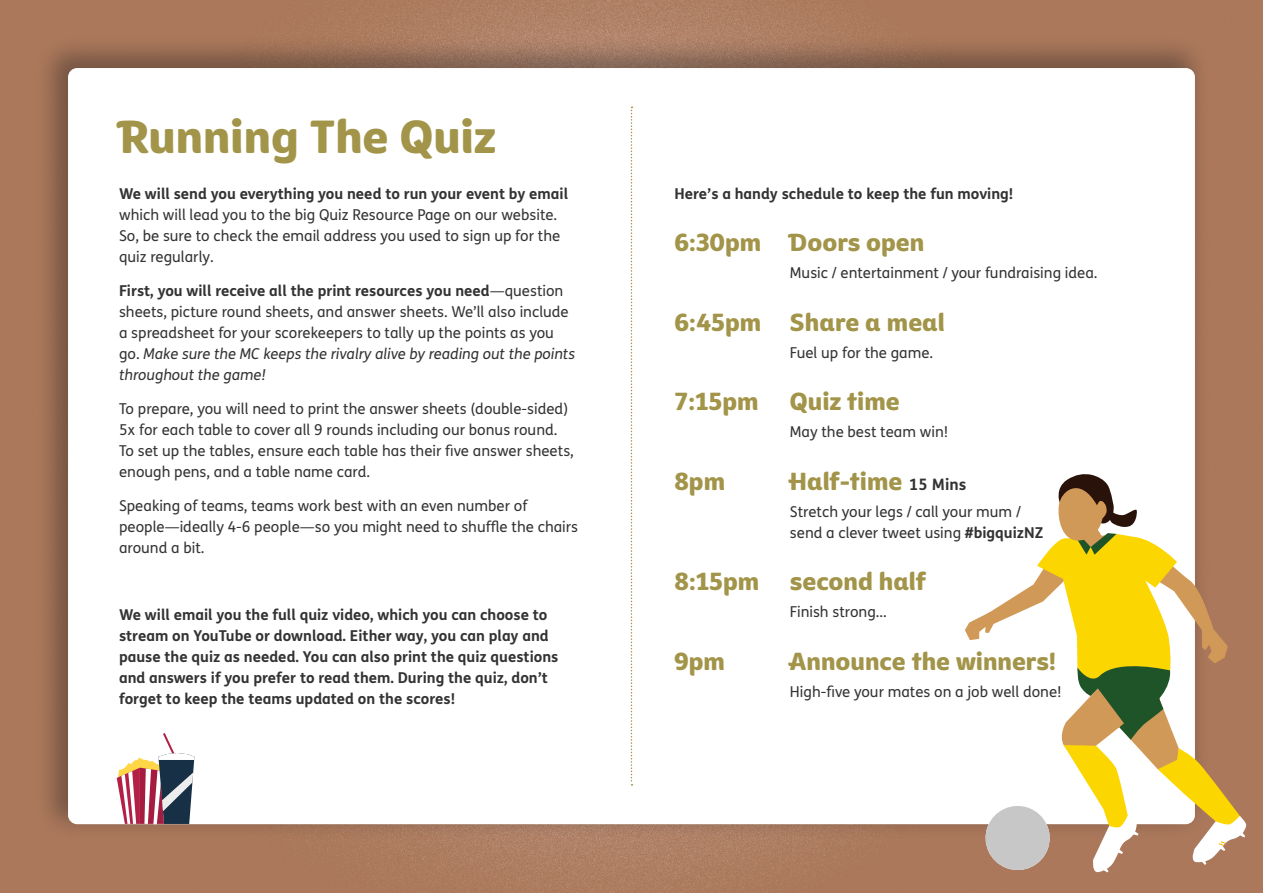
<style>
.page{position:relative;width:1263px;height:893px;background:#fff}
.page>*{position:absolute;margin:0;border:0;box-sizing:border-box;transform-origin:0 0}
.t1{font:45px "Tearfund Sans";color:#a29449}
.t2{font:24px "Tearfund Sans";color:#a29449}
.t3{font:15px/21px "FS Me";color:#333}
.t4{font:700 15px/21px "FS Me";color:#333}
.s1{font-weight:700}
.s2{font-style:italic}
.s3{font-family:"FS Me";font-weight:700;font-size:15.75px;color:#333}
</style>
<div class="page">
<img style="left:0;top:0;width:1263px;height:893px">
<div style="left:35px;top:35px;width:1176px;height:805px;background:#231f20;opacity:.4"></div>
<div style="left:68px;top:68px;width:1127px;height:756px;background:#fff;border-radius:9px"></div>
<svg style="left:631px;top:107px;width:1px;height:679px"></svg>
<svg style="left:965px;top:473px;width:282px;height:401px"></svg>
<svg style="left:117px;top:733px;width:77px;height:91px"></svg>
<h1 class="t1" style="left:119px;top:95px;width:378px">Running The Quiz</h1>
<p class="t4" style="left:119px;top:183px;width:451px">We will send you everything you need to run your event by email</p>
<p class="t3" style="left:119px;top:204px;width:443px">which will lead you to the big Quiz Resource Page on our website.<br>So, be sure to check the email address you used to sign up for the quiz regularly.</p>
<p class="t3" style="left:119px;top:280px;width:457px"><span class="s1">First, you will receive all the print resources you need</span>—question sheets, picture round sheets, and answer sheets. We’ll also include a spreadsheet for your scorekeepers to tally up the points as you go. <span class="s2">Make sure the MC keeps the rivalry alive by reading out the points throughout the game!</span></p>
<p class="t3" style="left:119px;top:398px;width:456px">To prepare, you will need to print the answer sheets (double-sided)<br>5x for each table to cover all 9 rounds including our bonus round.<br>To set up the tables, ensure each table has their five answer sheets, enough pens, and a table name card.</p>
<p class="t3" style="left:119px;top:495px;width:461px">Speaking of teams, teams work best with an even number of people—ideally 4-6 people—so you might need to shuffle the chairs around a bit.</p>
<p class="t4" style="left:119px;top:604px;width:441px">We will email you the full quiz video, which you can choose to stream on YouTube or download. Either way, you can play and pause the quiz as needed. You can also print the quiz questions and answers if you prefer to read them. During the quiz, don’t forget to keep the teams updated on the scores!</p>
<p class="t4" style="left:674px;top:182px;width:340px">Here’s a handy schedule to keep the fun moving!</p>
<h2 class="t2" style="left:674px;top:220px;width:251px">6:30pm Doors open</h2>
<p class="t3" style="left:790px;top:262px;width:309px">Music / entertainment / your fundraising idea.</p>
<h2 class="t2" style="left:674px;top:300px;width:272px">6:45pm Share a meal</h2>
<p class="t3" style="left:790px;top:342px;width:145px">Fuel up for the game.</p>
<h2 class="t2" style="left:674px;top:380px;width:86px">7:15pm</h2>
<h2 class="t2" style="left:790px;top:380px;width:111px">Quiz time</h2>
<p class="t3" style="left:790px;top:421px;width:160px">May the best team win!</p>
<h2 class="t2" style="left:674px;top:459px;width:52px">8pm</h2>
<h2 class="t2" style="left:790px;top:459px;width:178px">Half-time <span class="s3">15 Mins</span></h2>
<p class="t3" style="left:790px;top:501px;width:255px">Stretch your legs / call your mum / send a clever tweet using <span class="s1">#bigquizNZ</span></p>
<h2 class="t2" style="left:674px;top:560px;width:86px">8:15pm</h2>
<h2 class="t2" style="left:790px;top:560px;width:137px">second half</h2>
<p class="t3" style="left:790px;top:601px;width:98px">Finish strong...</p>
<h2 class="t2" style="left:674px;top:639px;width:52px">9pm</h2>
<h2 class="t2" style="left:790px;top:639px;width:268px">Announce the winners!</h2>
<p class="t3" style="left:790px;top:681px;width:273px">High-five your mates on a job well done!</p>
</div>
